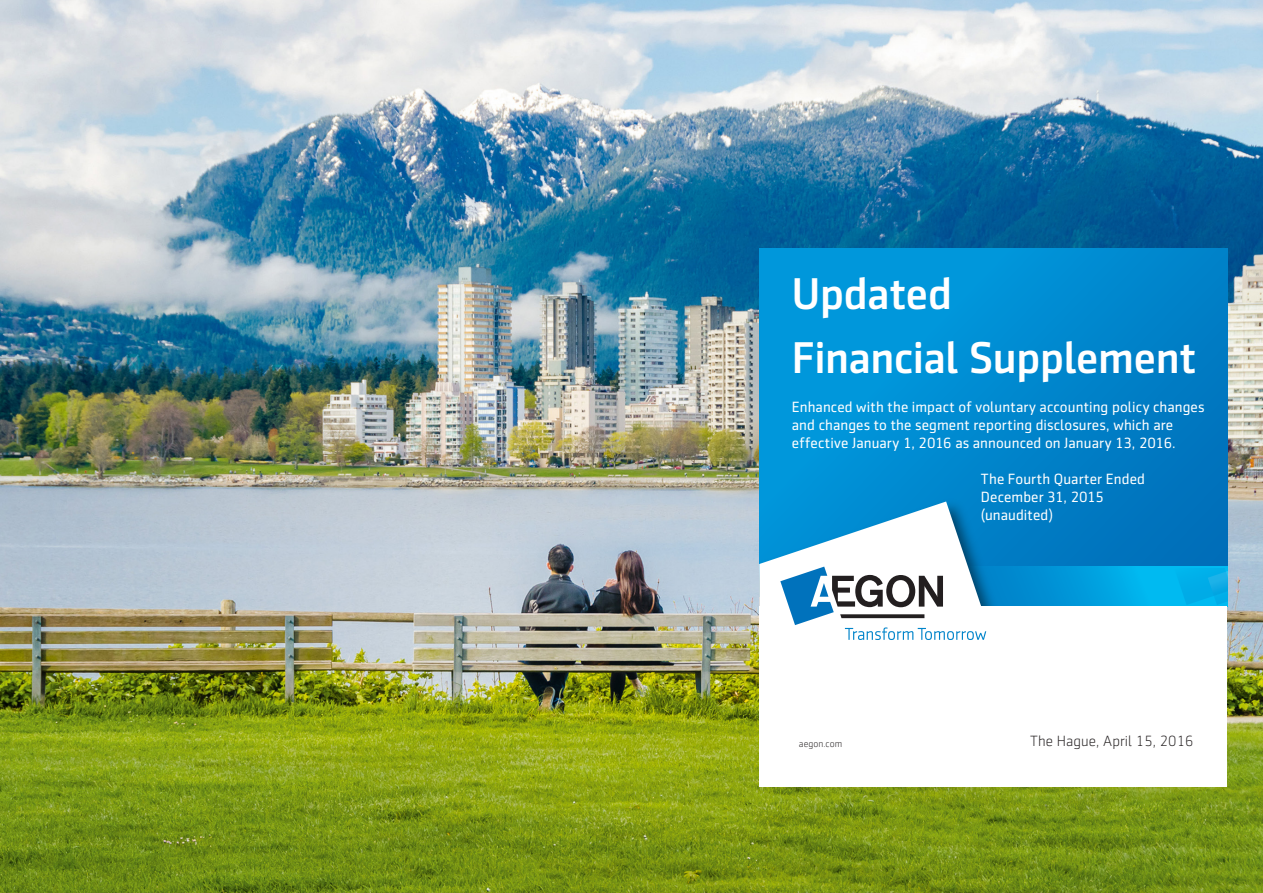
<style>
.page{position:relative;width:1263px;height:893px;background:#fff}
.page>*{position:absolute;margin:0;border:0;box-sizing:border-box;transform-origin:0 0}
.t1{font:500 45px/63.8px "Sentico Sans DT";letter-spacing:-.01em;color:#fff}
.t2{font:15px/18px "Sentico Sans DT";letter-spacing:.005em;color:#fff}
.t3{font:300 15px "Sentico Sans DT";letter-spacing:.005em;color:#231f20}
.t4{font:300 9.75px "Sentico Sans DT";letter-spacing:.005em;color:#231f20}
</style>
<div class="page">
<img style="left:0;top:0;width:1263px;height:893px">
<div style="left:759px;top:248px;width:468px;height:348px;background:linear-gradient(to right,#009ce0,#0077c0)"></div>
<svg style="left:1008px;top:566px;width:219px;height:41px;background:#08a4e0"></svg>
<svg style="left:1171px;top:569px;width:56px;height:36px;background:#03b0ea"></svg>
<img style="left:759px;top:493px;width:249px;height:114px">
<div style="left:759px;top:607px;width:468px;height:180px;background:#fff"></div>
<svg style="left:759px;top:501px;width:227px;height:139px"></svg>
<h1 class="t1" style="left:792px;top:262px;width:406px">Updated<br>Financial Supplement</h1>
<p class="t2" style="left:792px;top:398px;width:414px">Enhanced with the impact of voluntary accounting policy changes and changes to the segment reporting disclosures, which are effective January 1, 2016 as announced on January 13, 2016.</p>
<p class="t2" style="left:981px;top:470px;width:166px">The Fourth Quarter Ended<br>December 31, 2015 (unaudited)</p>
<p class="t4" style="left:799px;top:738px;width:45px">aegon.com</p>
<p class="t3" style="left:1030px;top:733px;width:165px">The Hague, April 15, 2016</p>
</div>
